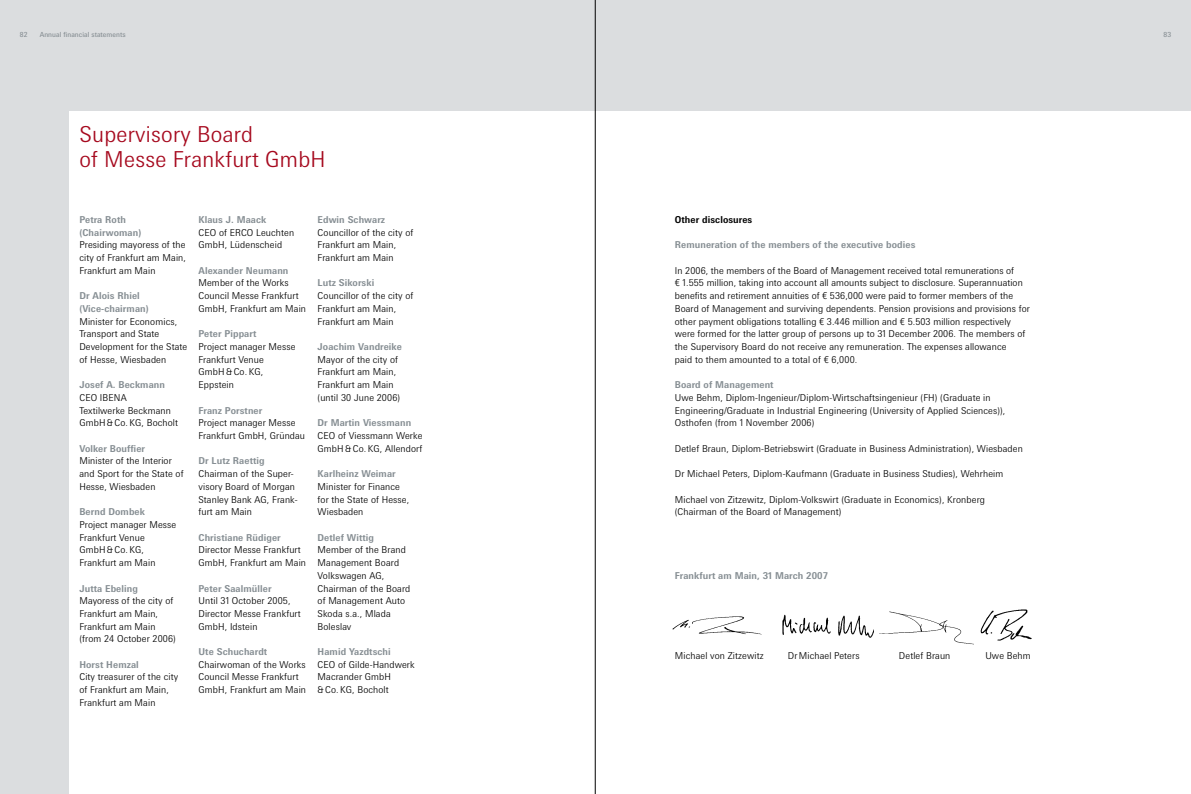
<style>
.page{position:relative;width:1191px;height:794px;background:#fff}
.page>*{position:absolute;margin:0;border:0;box-sizing:border-box;transform-origin:0 0}
.t1{font:300 22px/25px "Messe Univers";letter-spacing:.01em;color:#a6091e}
.t2{font:300 9.5px/12.7px "Messe Univers";letter-spacing:.01em;color:#000}
.t3{font:700 9.5px/12.7px "Messe Univers";letter-spacing:.01em;color:#868e93}
.t4{font:700 9.5px "Messe Univers";letter-spacing:.01em;color:#000}
.t5{font:7px "Messe Univers";letter-spacing:.01em;color:#868e93}
</style>
<div class="page">
<div style="left:0;top:0;width:595px;height:794px;background:#dbdddf"></div>
<div style="left:595px;top:0;width:596px;height:794px;background:#dbdddf"></div>
<div style="left:69px;top:111px;width:526px;height:683px;background:#fff"></div>
<div style="left:595px;top:111px;width:596px;height:683px;background:#fff"></div>
<img style="left:672px;top:616px;width:90px;height:19px">
<img style="left:782px;top:614px;width:91px;height:24px">
<img style="left:879px;top:611px;width:94px;height:33px">
<img style="left:980px;top:609px;width:52px;height:32px">
<hr style="left:595px;top:0;width:1px;height:794px;background:#000">
<p class="t5" style="left:20px;top:30px;width:9px">82</p>
<p class="t5" style="left:40px;top:30px;width:87px">Annual financial statements</p>
<h1 class="t1" style="left:79px;top:122px;width:248px">Supervisory Board<br>of Messe Frankfurt GmbH</h1>
<p class="t3" style="left:79px;top:213px;width:63px">Petra Roth (Chairwoman)</p>
<p class="t2" style="left:79px;top:238px;width:108px;text-align:justify">Presiding mayoress of the city of Frankfurt am Main, Frankfurt am Main</p>
<p class="t3" style="left:79px;top:289px;width:71px">Dr Alois Rhiel (Vice-chairman)</p>
<p class="t2" style="left:79px;top:315px;width:109px">Minister for Economics,<br>Transport and State<br>Development for the State of Hesse, Wiesbaden</p>
<p class="t3" style="left:79px;top:378px;width:87px">Josef A. Beckmann</p>
<p class="t2" style="left:79px;top:391px;width:100px">CEO IBENA<br>Textilwerke Beckmann<br>GmbH&amp;Co.KG, Bocholt</p>
<p class="t3" style="left:79px;top:442px;width:67px">Volker Bouffier</p>
<p class="t2" style="left:79px;top:454px;width:106px">Minister of the Interior and Sport for the State of<br>Hesse, Wiesbaden</p>
<p class="t3" style="left:79px;top:505px;width:67px">Bernd Dombek</p>
<p class="t2" style="left:79px;top:518px;width:98px">Project manager Messe<br>Frankfurt Venue<br>GmbH&amp;Co.KG,<br>Frankfurt am Main</p>
<p class="t3" style="left:79px;top:581px;width:60px">Jutta Ebeling</p>
<p class="t2" style="left:79px;top:594px;width:98px">Mayoress of the city of<br>Frankfurt am Main,<br>Frankfurt am Main (from 24 October 2006)</p>
<p class="t3" style="left:79px;top:658px;width:61px">Horst Hemzal</p>
<p class="t2" style="left:79px;top:670px;width:100px">City treasurer of the city of Frankfurt am Main,<br>Frankfurt am Main</p>
<p class="t3" style="left:198px;top:213px;width:69px">Klaus J. Maack</p>
<p class="t2" style="left:198px;top:226px;width:97px">CEO of ERCO Leuchten<br>GmbH, Lüdenscheid</p>
<p class="t3" style="left:198px;top:264px;width:91px">Alexander Neumann</p>
<p class="t2" style="left:198px;top:276px;width:109px">Member of the Works<br>Council Messe Frankfurt<br>GmbH, Frankfurt am Main</p>
<p class="t3" style="left:198px;top:327px;width:59px">Peter Pippart</p>
<p class="t2" style="left:198px;top:340px;width:98px">Project manager Messe<br>Frankfurt Venue<br>GmbH&amp;Co.KG,<br>Eppstein</p>
<p class="t3" style="left:198px;top:404px;width:65px">Franz Porstner</p>
<p class="t2" style="left:198px;top:416px;width:108px">Project manager Messe<br>Frankfurt GmbH, Gründau</p>
<p class="t3" style="left:198px;top:454px;width:68px">Dr Lutz Raettig</p>
<p class="t2" style="left:198px;top:467px;width:101px">Chairman of the Super&shy;visory Board of Morgan<br>Stanley Bank AG, Frank&shy;furt am Main</p>
<p class="t3" style="left:198px;top:531px;width:84px">Christiane Rüdiger</p>
<p class="t2" style="left:198px;top:543px;width:109px">Director Messe Frankfurt<br>GmbH, Frankfurt am Main</p>
<p class="t3" style="left:198px;top:581px;width:75px">Peter Saalmüller</p>
<p class="t2" style="left:198px;top:594px;width:104px">Until 31 October 2005,<br>Director Messe Frankfurt<br>GmbH, Idstein</p>
<p class="t3" style="left:198px;top:645px;width:70px">Ute Schuchardt</p>
<p class="t2" style="left:198px;top:658px;width:109px">Chairwoman of the Works<br>Council Messe Frankfurt<br>GmbH, Frankfurt am Main</p>
<p class="t3" style="left:317px;top:213px;width:69px">Edwin Schwarz</p>
<p class="t2" style="left:317px;top:226px;width:97px">Councillor of the city of<br>Frankfurt am Main,<br>Frankfurt am Main</p>
<p class="t3" style="left:317px;top:276px;width:58px">Lutz Sikorski</p>
<p class="t2" style="left:317px;top:289px;width:97px">Councillor of the city of<br>Frankfurt am Main,<br>Frankfurt am Main</p>
<p class="t3" style="left:317px;top:340px;width:86px">Joachim Vandreike</p>
<p class="t2" style="left:317px;top:353px;width:84px">Mayor of the city of<br>Frankfurt am Main,<br>Frankfurt am Main (until 30 June 2006)</p>
<p class="t3" style="left:317px;top:416px;width:95px">Dr Martin Viessmann</p>
<p class="t2" style="left:317px;top:429px;width:106px">CEO of Viessmann Werke<br>GmbH&amp;Co.KG, Allendorf</p>
<p class="t3" style="left:317px;top:467px;width:80px">Karlheinz Weimar</p>
<p class="t2" style="left:317px;top:480px;width:93px">Minister for Finance for the State of Hesse,<br>Wiesbaden</p>
<p class="t3" style="left:317px;top:531px;width:58px">Detlef Wittig</p>
<p class="t2" style="left:317px;top:543px;width:94px">Member of the Brand<br>Management Board<br>Volkswagen AG,<br>Chairman of the Board of Management Auto<br>Skoda s.a., Mlada<br>Boleslav</p>
<p class="t3" style="left:317px;top:645px;width:75px">Hamid Yazdtschi</p>
<p class="t2" style="left:317px;top:658px;width:99px">CEO of Gilde-Handwerk<br>Macrander GmbH &amp;Co.KG, Bocholt</p>
<p class="t4" style="left:675px;top:214px;width:79px">Other disclosures</p>
<p class="t3" style="left:675px;top:238px;width:242px">Remuneration of the members of the executive bodies</p>
<p class="t2" style="left:675px;top:264px;width:356px">In 2006, the members of the Board of Management received total remunerations of<br>€ 1.555 million, taking into account all amounts subject to disclosure. Superannuation benefits and retirement annuities of € 536,000 were paid to former members of the Board of Management and surviving dependents. Pension provisions and provisions for other payment obligations totalling € 3.446 million and € 5.503 million respectively were formed for the latter group of persons up to 31 December 2006. The members of the Supervisory Board do not receive any remuneration. The expenses allowance<br>paid to them amounted to a total of € 6,000.</p>
<p class="t3" style="left:675px;top:378px;width:100px">Board of Management</p>
<p class="t2" style="left:675px;top:391px;width:332px">Uwe Behm, Diplom-Ingenieur/Diplom-Wirtschaftsingenieur (FH) (Graduate in<br>Engineering/Graduate in Industrial Engineering (University of Applied Sciences)),<br>Osthofen (from 1 November 2006)</p>
<p class="t2" style="left:675px;top:442px;width:349px">Detlef Braun, Diplom-Betriebswirt (Graduate in Business Administration), Wiesbaden</p>
<p class="t2" style="left:675px;top:467px;width:330px">Dr Michael Peters, Diplom-Kaufmann (Graduate in Business Studies), Wehrheim</p>
<p class="t2" style="left:675px;top:492px;width:312px">Michael von Zitzewitz, Diplom-Volkswirt (Graduate in Economics), Kronberg (Chairman of the Board of Management)</p>
<p class="t3" style="left:675px;top:569px;width:155px">Frankfurt am Main, 31 March 2007</p>
<p class="t2" style="left:675px;top:649px;width:90px">Michael von Zitzewitz</p>
<p class="t2" style="left:788px;top:649px;width:73px">DrMichael Peters</p>
<p class="t2" style="left:899px;top:649px;width:53px">Detlef Braun</p>
<p class="t2" style="left:985px;top:649px;width:47px">Uwe Behm</p>
<p class="t5" style="left:1163px;top:30px;width:9px">83</p>
</div>
